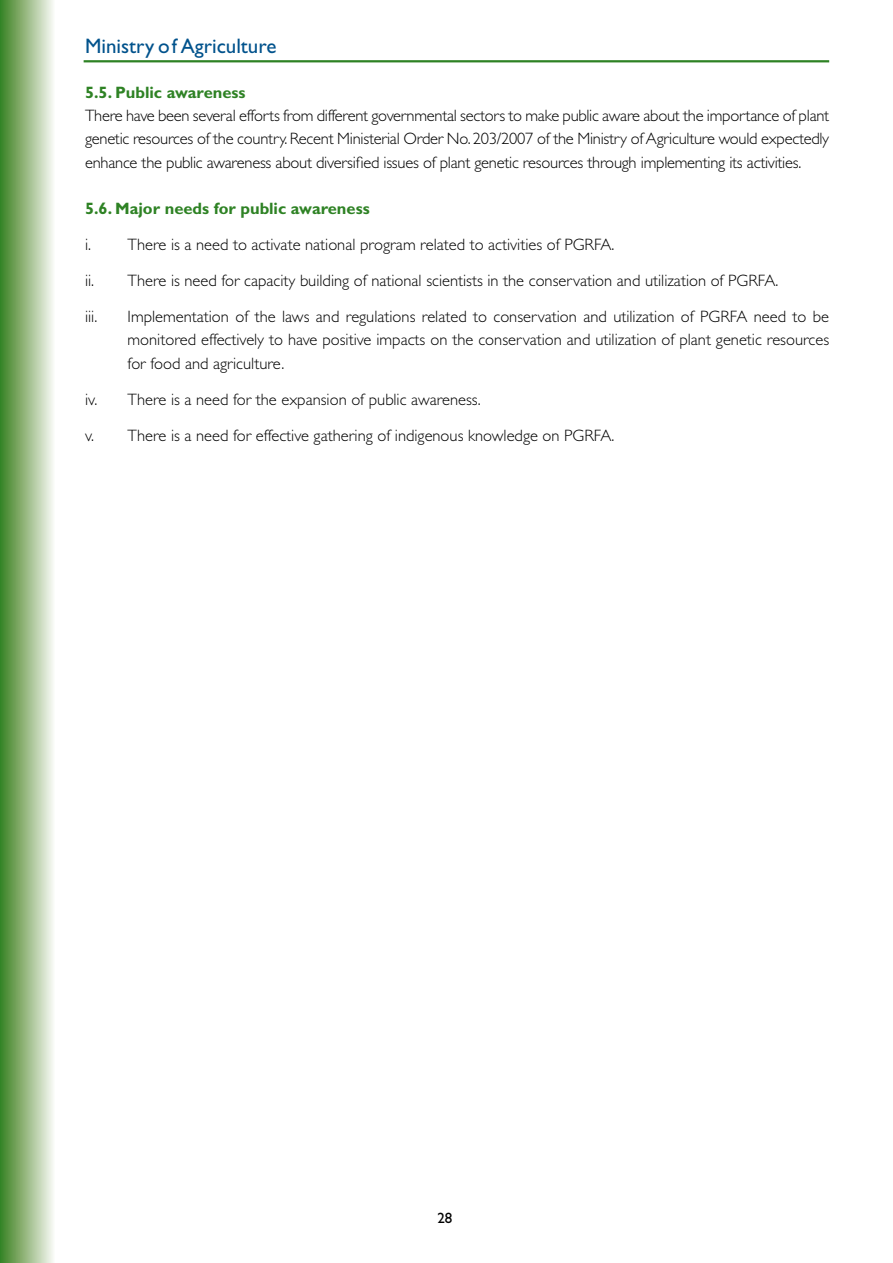
<style>
.page{position:relative;width:893px;height:1263px;background:#fff}
.page>*{position:absolute;margin:0;border:0;box-sizing:border-box;transform-origin:0 0}
.t1{font:21px "Gill Sans";color:#00528c}
.t2{font:300 16.5px/23.2px "Gill Sans";color:#000;text-align:justify}
.t3{font:700 16.5px "Gill Sans";color:#2e8224}
.t4{font:15px "Gill Sans";color:#000}
</style>
<div class="page">
<div style="left:0;top:0;width:55px;height:1263px;background:linear-gradient(to right,#3a801e,#fdfaf6)"></div>
<hr style="left:84px;top:60px;width:745px;height:2px;background:#2e8224">
<p class="t1" style="left:85px;top:34px;width:193px">Ministry of Agriculture</p>
<p class="t3" style="left:85px;top:82px;width:162px">5.5. Public awareness</p>
<p class="t2" style="left:85px;top:104px;width:746px">There have been several efforts from different governmental sectors to make public aware about the importance of plant genetic resources of the country. Recent Ministerial Order No. 203/2007 of the Ministry of Agriculture would expectedly enhance the public awareness about diversified issues of plant genetic resources through implementing its activities.</p>
<p class="t3" style="left:85px;top:199px;width:286px">5.6. Major needs for public awareness</p>
<p class="t2" style="left:85px;top:226px;width:695px;line-height:36px;text-align:left">i. There is a need to activate national program related to activities of PGRFA.<br>ii. There is need for capacity building of national scientists in the conservation and utilization of PGRFA. iii.</p>
<p class="t2" style="left:128px;top:305px;width:703px">Implementation of the laws and regulations related to conservation and utilization of PGRFA need to be monitored effectively to have positive impacts on the conservation and utilization of plant genetic resources for food and agriculture.</p>
<p class="t2" style="left:85px;top:381px;width:531px;line-height:36px">iv. There is a need for the expansion of public awareness.<br>v. There is a need for effective gathering of indigenous knowledge on PGRFA.</p>
<p class="t4" style="left:437px;top:1210px;width:16px">28</p>
</div>
